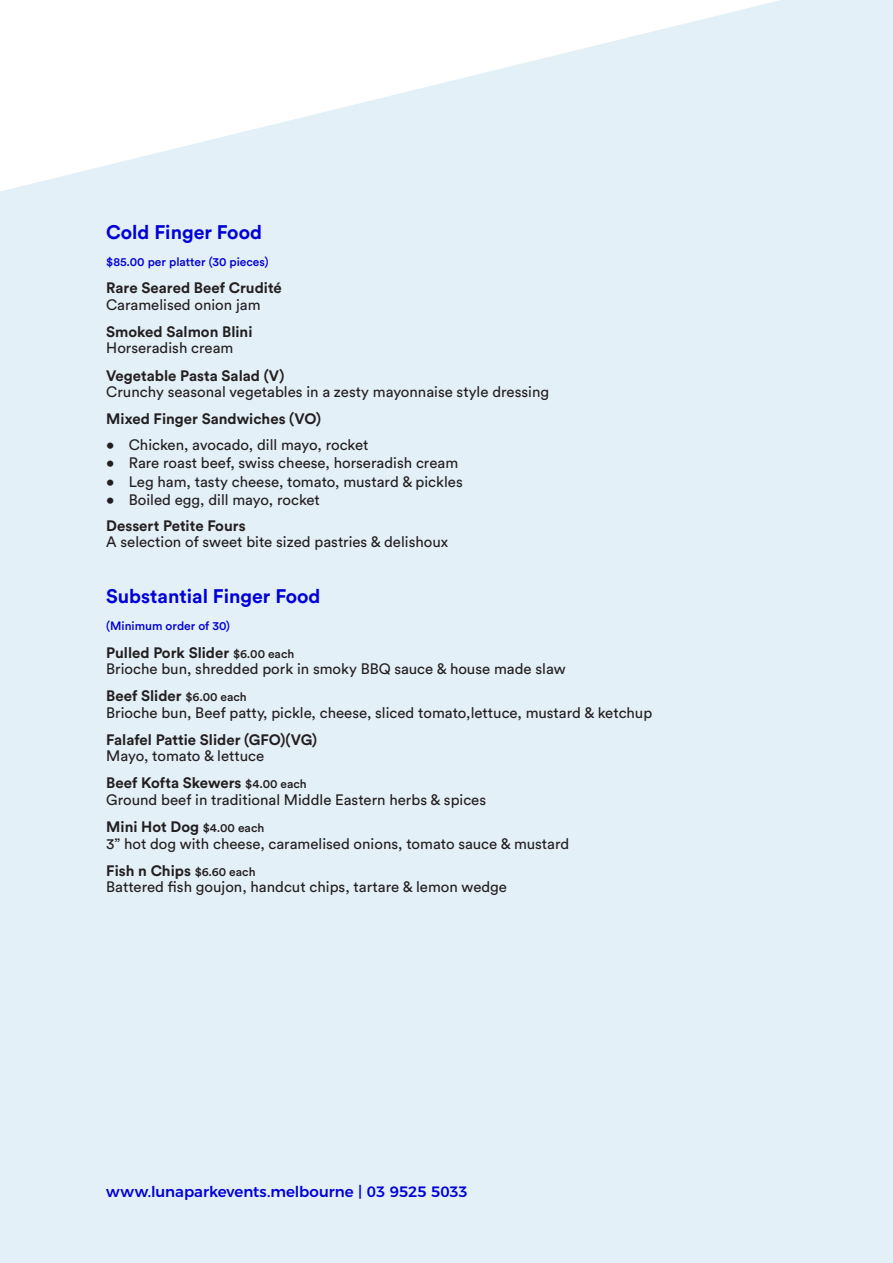
<style>
.page{position:relative;width:893px;height:1263px;background:#fff}
.page>*{position:absolute;margin:0;border:0;box-sizing:border-box;transform-origin:0 0}
.Menu_Section_Heading{font:700 19.5px "Circular Std";color:#0000d6}
.Menu_Items{font:15px/16.5px "Circular Std";color:#231f20}
.Menu_Items-2{font:700 15px/16.5px "Circular Std";color:#231f20}
.t1{font:500 15px "Montserrat";letter-spacing:-.005em;color:#0000d6}
.Menu_Items-3{font:500 12px "Circular Std";color:#0200d6}
.s1{font-weight:400}
.s2{font-weight:700}
.s3{font-weight:500;font-size:12px}
</style>
<div class="page">
<p class="Menu_Section_Heading" style="left:106px;top:220px;width:157px">Cold Finger Food</p>
<p class="Menu_Items-3" style="left:106px;top:254px;width:164px">$85.00 per platter (30 pieces)</p>
<p class="Menu_Items-2" style="left:106px;top:279px;width:177px">Rare Seared Beef Crudité<br><span class="s1">Caramelised onion jam</span></p>
<p class="Menu_Items-2" style="left:106px;top:323px;width:148px">Smoked Salmon Blini<br><span class="s1">Horseradish cream</span></p>
<p class="Menu_Items" style="left:106px;top:367px;width:444px"><span class="s2">Vegetable Pasta Salad (V)<br></span>Crunchy seasonal vegetables in a zesty mayonnaise style dressing</p>
<p class="Menu_Items-2" style="left:106px;top:410px;width:216px">Mixed Finger Sandwiches (VO)</p>
<p class="Menu_Items" style="left:106px;top:436px;width:264px">• Chicken, avocado, dill mayo, rocket</p>
<p class="Menu_Items" style="left:106px;top:454px;width:353px">• Rare roast beef, swiss cheese, horseradish cream</p>
<p class="Menu_Items" style="left:106px;top:473px;width:358px">• Leg ham, tasty cheese, tomato, mustard &amp; pickles</p>
<p class="Menu_Items" style="left:106px;top:491px;width:215px">• Boiled egg, dill mayo, rocket</p>
<p class="Menu_Items" style="left:106px;top:517px;width:343px"><span class="s2">Dessert Petite Fours<br></span>A selection of sweet bite sized pastries &amp; delishoux</p>
<p class="Menu_Section_Heading" style="left:106px;top:584px;width:216px">Substantial Finger Food</p>
<p class="Menu_Items-3" style="left:106px;top:619px;width:125px">(Minimum order of 30)</p>
<p class="Menu_Items" style="left:106px;top:644px;width:461px"><span class="s2">Pulled Pork Slider</span> <span class="s3">$6.00 each<br></span>Brioche bun, shredded pork in smoky BBQ sauce &amp; house made slaw</p>
<p class="Menu_Items" style="left:106px;top:687px;width:547px"><span class="s2">Beef Slider</span> <span class="s3">$6.00 each<br></span>Brioche bun, Beef patty, pickle, cheese, sliced tomato,lettuce, mustard &amp; ketchup</p>
<p class="Menu_Items-2" style="left:106px;top:731px;width:212px">Falafel Pattie Slider (GFO)(VG)<br><span class="s1">Mayo, tomato &amp; lettuce</span></p>
<p class="Menu_Items" style="left:106px;top:775px;width:381px"><span class="s2">Beef Kofta Skewers</span> <span class="s3">$4.00 each<br></span>Ground beef in traditional Middle Eastern herbs &amp; spices</p>
<p class="Menu_Items" style="left:106px;top:818px;width:465px"><span class="s2">Mini Hot Dog</span> <span class="s3">$4.00 each<br></span>3” hot dog with cheese, caramelised onions, tomato sauce &amp; mustard</p>
<p class="Menu_Items" style="left:106px;top:862px;width:402px"><span class="s2">Fish n Chips</span> <span class="s3">$6.60 each<br></span>Battered fish goujon, handcut chips, tartare &amp; lemon wedge</p>
<p class="t1" style="left:106px;top:1179px;width:363px">www.lunaparkevents.melbourne | 03 9525 5033</p>
</div>
